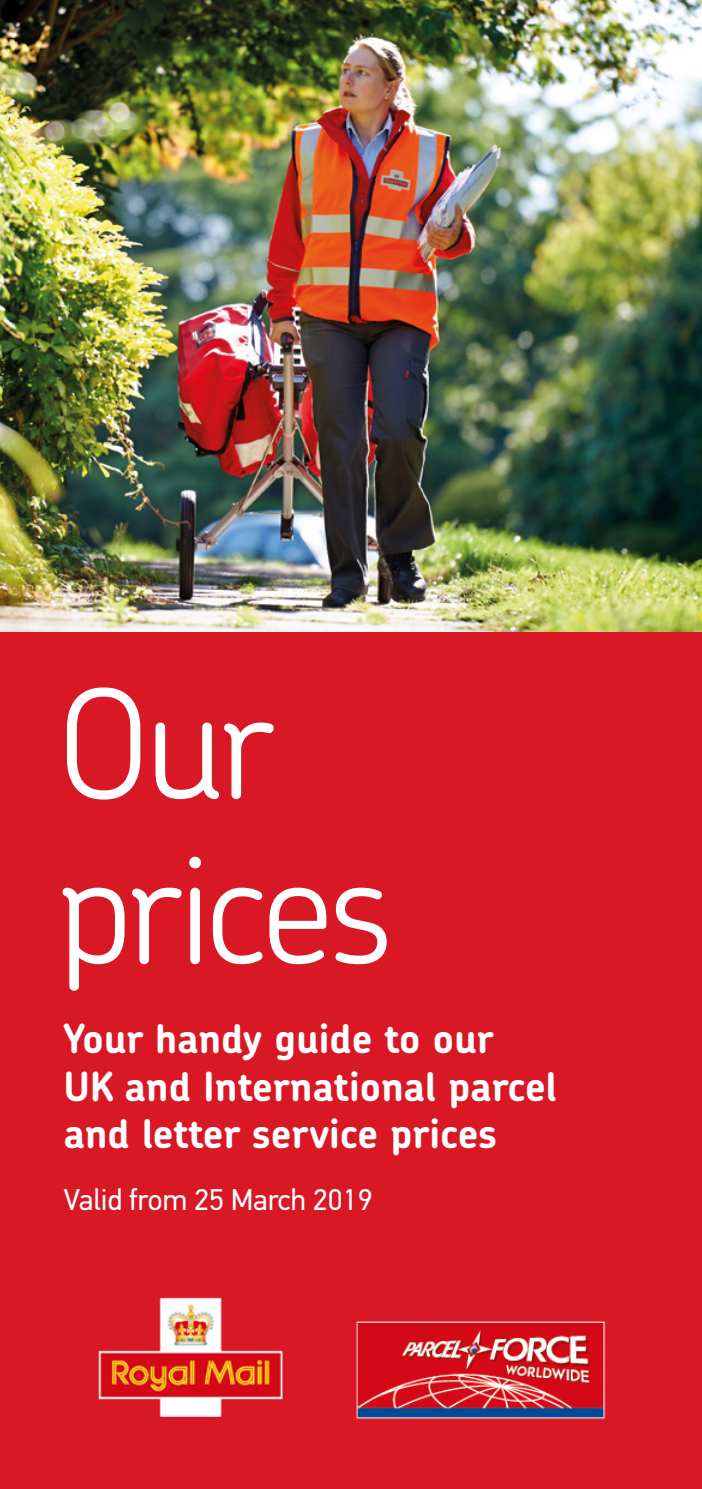
<style>
.page{position:relative;width:702px;height:1489px;background:#fff}
.page>*{position:absolute;margin:0;border:0;box-sizing:border-box;transform-origin:0 0}
.t1{font:300 150px/165px "Chevin RM";letter-spacing:-.04em;color:#fff}
.t2{font:700 40px/47.5px "Chevin RM";color:#fff}
.t3{font:30px "PF Din Text Std";color:#fff}
</style>
<div class="page">
<img style="left:0;top:0;width:702px;height:633px">
<div style="left:0;top:633px;width:702px;height:855px;background:#d91825"></div>
<img style="left:98px;top:1297px;width:186px;height:121px">
<img style="left:356px;top:1321px;width:250px;height:99px">
<p class="t1" style="left:57px;top:657px;width:338px">Our prices</p>
<p class="t2" style="left:64px;top:1014px;width:494px">Your handy guide to our<br>UK and International parcel and letter service prices</p>
<p class="t3" style="left:64px;top:1181px;width:310px">Valid from 25 March 2019</p>
</div>
